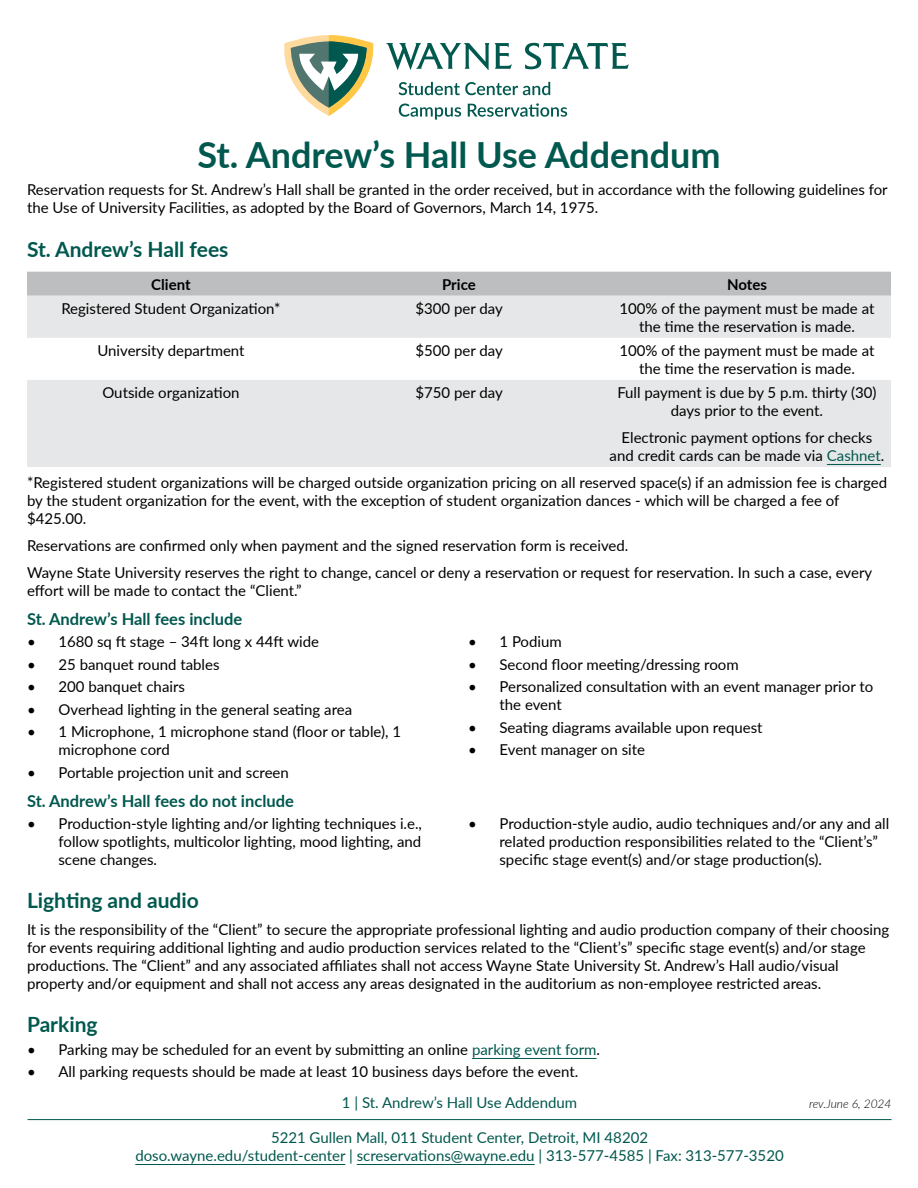
<style>
.page{position:relative;width:918px;height:1188px;background:#fff}
.page>*{position:absolute;margin:0;border:0;box-sizing:border-box;transform-origin:0 0}
.Heading_1{font:700 36px "Lato";color:#00584e}
.Heading_2{font:700 21px "Lato";color:#00584e}
.Heading_3{font:700 16.5px "Lato";color:#00584e}
.Body{font:15px/18px "Lato";color:#000}
.Table_body{font:15px/18px "Lato";color:#000;text-align:center}
.t1{font:15px/18px "Lato";color:#00584e;text-align:center}
.Table_header{font:700 15px "Lato";color:#000}
.t2{font:italic 300 12px "Lato";color:#000}
.s1{color:#00584e}
</style>
<div class="page">
<hr style="left:135px;top:1164px;width:210px;height:1px;background:#00584e">
<hr style="left:357px;top:1164px;width:178px;height:1px;background:#00584e">
<hr style="left:28px;top:1119px;width:864px;height:1px;background:#00584e">
<svg style="left:525px;top:42px;width:104px;height:28px"></svg>
<svg style="left:386px;top:43px;width:126px;height:27px"></svg>
<svg style="left:284px;top:35px;width:90px;height:81px"></svg>
<svg style="left:399px;top:82px;width:151px;height:13px"></svg>
<svg style="left:399px;top:104px;width:62px;height:16px"></svg>
<svg style="left:468px;top:103px;width:99px;height:14px"></svg>
<div style="left:27px;top:272px;width:864px;height:24px;background:#bcbec0"></div>
<svg style="left:27px;top:296px;width:864px;height:171px;fill:#e6e7e8"></svg>
<hr style="left:827px;top:464px;width:54px;height:1px;background:#00584e">
<hr style="left:472px;top:1058px;width:125px;height:1px;background:#00584e">
<p class="Heading_1" style="left:197px;top:129px;width:525px">St. Andrew’s Hall Use Addendum</p>
<p class="Body" style="left:27px;top:180px;width:862px">Reservation requests for St. Andrew’s Hall shall be granted in the order received, but in accordance with the following guidelines for the Use of University Facilities, as adopted by the Board of Governors, March 14, 1975.</p>
<p class="Heading_2" style="left:27px;top:234px;width:203px">St. Andrew’s Hall fees</p>
<p class="Table_header" style="left:151px;top:273px;width:41px">Client</p>
<p class="Table_header" style="left:442px;top:273px;width:35px">Price</p>
<p class="Table_header" style="left:727px;top:273px;width:41px">Notes</p>
<p class="Table_body" style="left:61px;top:299px;width:221px">Registered Student Organization*</p>
<p class="Table_body" style="left:416px;top:299px;width:89px">$300 per day</p>
<p class="Table_body" style="left:619px;top:299px;width:257px">100% of the payment must be made at the time the reservation is made.</p>
<p class="Table_body" style="left:97px;top:341px;width:149px">University department</p>
<p class="Table_body" style="left:416px;top:341px;width:89px">$500 per day</p>
<p class="Table_body" style="left:619px;top:341px;width:257px">100% of the payment must be made at the time the reservation is made.</p>
<p class="Table_body" style="left:102px;top:383px;width:139px">Outside organization</p>
<p class="Table_body" style="left:416px;top:383px;width:89px">$750 per day</p>
<p class="Table_body" style="left:617px;top:383px;width:261px">Full payment is due by 5 p.m. thirty (30) days prior to the event.</p>
<p class="Table_body" style="left:610px;top:428px;width:276px">Electronic payment options for checks and credit cards can be made via <span class="s1">Cashnet</span>.</p>
<p class="Body" style="left:27px;top:473px;width:862px">*Registered student organizations will be charged outside organization pricing on all reserved space(s) if an admission fee is charged by the student organization for the event, with the exception of student organization dances - which will be charged a fee of $425.00.</p>
<p class="Body" style="left:27px;top:536px;width:603px">Reservations are confirmed only when payment and the signed reservation form is received.</p>
<p class="Body" style="left:27px;top:563px;width:847px">Wayne State University reserves the right to change, cancel or deny a reservation or request for reservation. In such a case, every effort will be made to contact the “Client.”</p>
<p class="Heading_3" style="left:27px;top:607px;width:217px">St. Andrew’s Hall fees include</p>
<p class="Body" style="left:27px;top:632px;width:294px">• 1680 sq ft stage – 34ft long x 44ft wide</p>
<p class="Body" style="left:27px;top:655px;width:194px">• 25 banquet round tables</p>
<p class="Body" style="left:27px;top:677px;width:160px">• 200 banquet chairs</p>
<p class="Body" style="left:27px;top:700px;width:327px">• Overhead lighting in the general seating area</p>
<p class="Body" style="left:58px;top:722px;width:344px;text-indent:-32px">• 1 Microphone, 1 microphone stand (floor or table), 1 microphone cord</p>
<p class="Body" style="left:27px;top:763px;width:263px">• Portable projection unit and screen</p>
<p class="Body" style="left:468px;top:632px;width:95px">• 1 Podium</p>
<p class="Body" style="left:468px;top:655px;width:272px">• Second floor meeting/dressing room</p>
<p class="Body" style="left:500px;top:677px;width:375px;text-indent:-32px">• Personalized consultation with an event manager prior to the event</p>
<p class="Body" style="left:468px;top:718px;width:296px">• Seating diagrams available upon request</p>
<p class="Body" style="left:468px;top:740px;width:179px">• Event manager on site</p>
<p class="Heading_3" style="left:27px;top:788px;width:268px">St. Andrew’s Hall fees do not include</p>
<p class="Body" style="left:58px;top:814px;width:365px;text-align:justify;text-indent:-32px">• Production-style lighting and/or lighting techniques i.e., follow spotlights, multicolor lighting, mood lighting, and scene changes.</p>
<p class="Body" style="left:500px;top:814px;width:391px;text-indent:-32px">• Production-style audio, audio techniques and/or any and all related production responsibilities related to the “Client’s” specific stage event(s) and/or stage production(s).</p>
<p class="Heading_2" style="left:27px;top:885px;width:173px">Lighting and audio</p>
<p class="Body" style="left:27px;top:920px;width:864px">It is the responsibility of the “Client” to secure the appropriate professional lighting and audio production company of their choosing for events requiring additional lighting and audio production services related to the “Client’s” specific stage event(s) and/or stage productions. The “Client” and any associated affiliates shall not access Wayne State University St. Andrew’s Hall audio/visual property and/or equipment and shall not access any areas designated in the auditorium as non-employee restricted areas.</p>
<p class="Heading_2" style="left:27px;top:1009px;width:72px">Parking</p>
<p class="Body" style="left:27px;top:1040px;width:575px">• Parking may be scheduled for an event by submitting an online <span class="s1">parking event form</span>.</p>
<p class="Body" style="left:27px;top:1062px;width:553px">• All parking requests should be made at least 10 business days before the event.</p>
<p class="t1" style="left:342px;top:1093px;width:237px">1 | St. Andrew’s Hall Use Addendum</p>
<p class="t2" style="left:809px;top:1096px;width:84px">rev.June 6, 2024</p>
<p class="t1" style="left:135px;top:1128px;width:650px">5221 Gullen Mall, 011 Student Center, Detroit, MI 48202<br>doso.wayne.edu/student-center | screservations@wayne.edu | 313-577-4585 | Fax: 313-577-3520</p>
</div>
